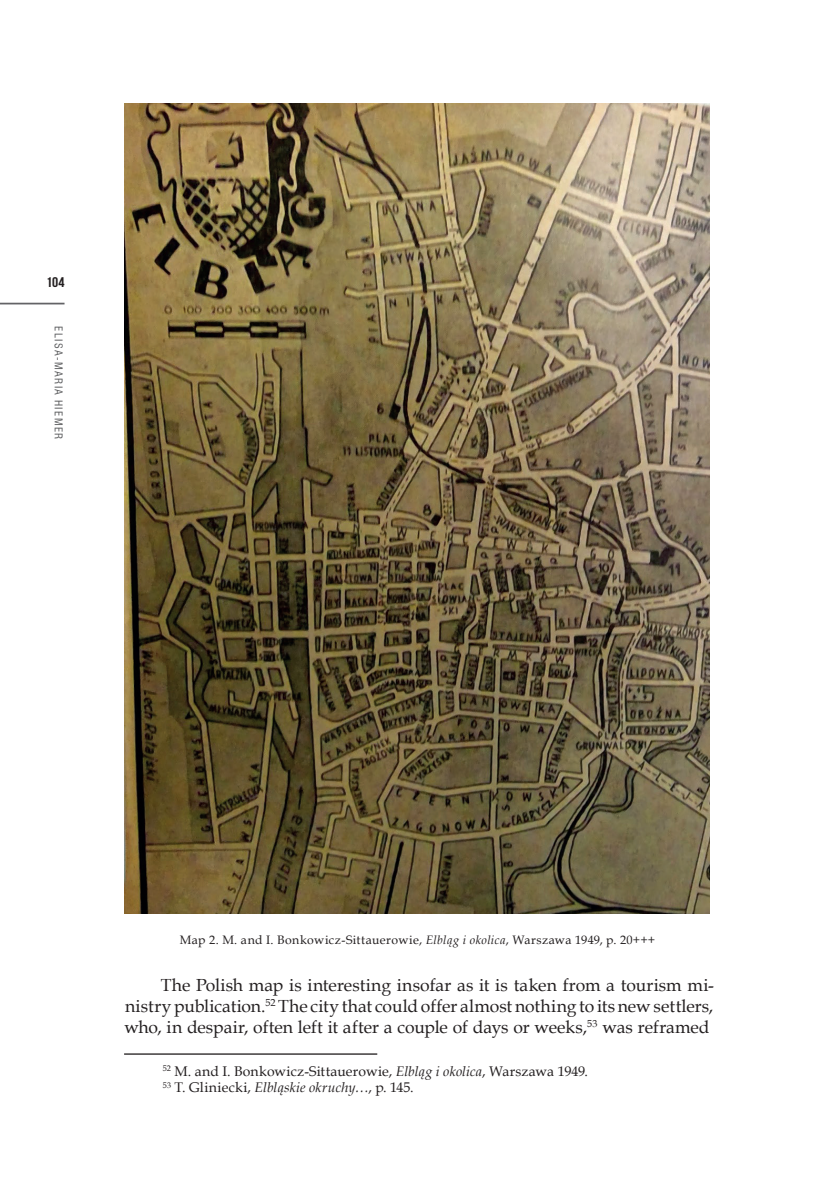
<style>
.page{position:relative;width:834px;height:1191px;background:#fff}
.page>*{position:absolute;margin:0;border:0;box-sizing:border-box;transform-origin:0 0}
.akapit{font:17.5px/21px "Book Antiqua";color:#231f20;text-align:justify}
.Przypis{font:14px "Book Antiqua";letter-spacing:.005em;color:#231f20}
.t1{font:700 14px "Bebas Neue";color:#231f20;scale:1.1 1}
.nazwisko_new{font:12.25px "Book Antiqua";letter-spacing:.03em;color:#231f20}
.t2{font:10.5px "Swis 721 Cn EU Normal";letter-spacing:.13em;color:#57585a}
.s1{font-style:italic}
</style>
<div class="page">
<hr style="left:0;top:303px;width:64px;height:1px;background:#636366">
<img style="left:124px;top:103px;width:585px;height:811px">
<hr style="left:124px;top:1053px;width:253px;height:1px;background:#231f20">
<p class="t1" style="left:46px;top:274px;width:18px">104</p>
<p class="t2" style="left:66px;top:326px;width:114px;rotate:90deg">ELISA-MARIA HIEMER</p>
<p class="nazwisko_new" style="left:180px;top:931px;width:477px">Map 2. M. and I. Bonkowicz-Sittauerowie, <span class="s1">Elbląg i okolica</span>, Warszawa 1949, p. 20+++</p>
<p class="akapit" style="left:124px;top:974px;width:590px;text-indent:37px">The Polish map is interesting insofar as it is taken from a tourism mi&shy;nistry publication.<sup>52</sup> The city that could offer almost nothing to its new settlers, who, in despair, often left it after a couple of days or weeks,<sup>53</sup> was reframed</p>
<p class="Przypis" style="left:163px;top:1061px;width:426px"><sup>52</sup> M. and I. Bonkowicz-Sittauerowie, <span class="s1">Elbląg i okolica</span>, Warszawa 1949.</p>
<p class="Przypis" style="left:163px;top:1077px;width:252px"><sup>53</sup> T. Gliniecki, <span class="s1">Elbląskie okruchy…</span>, p. 145.</p>
</div>
